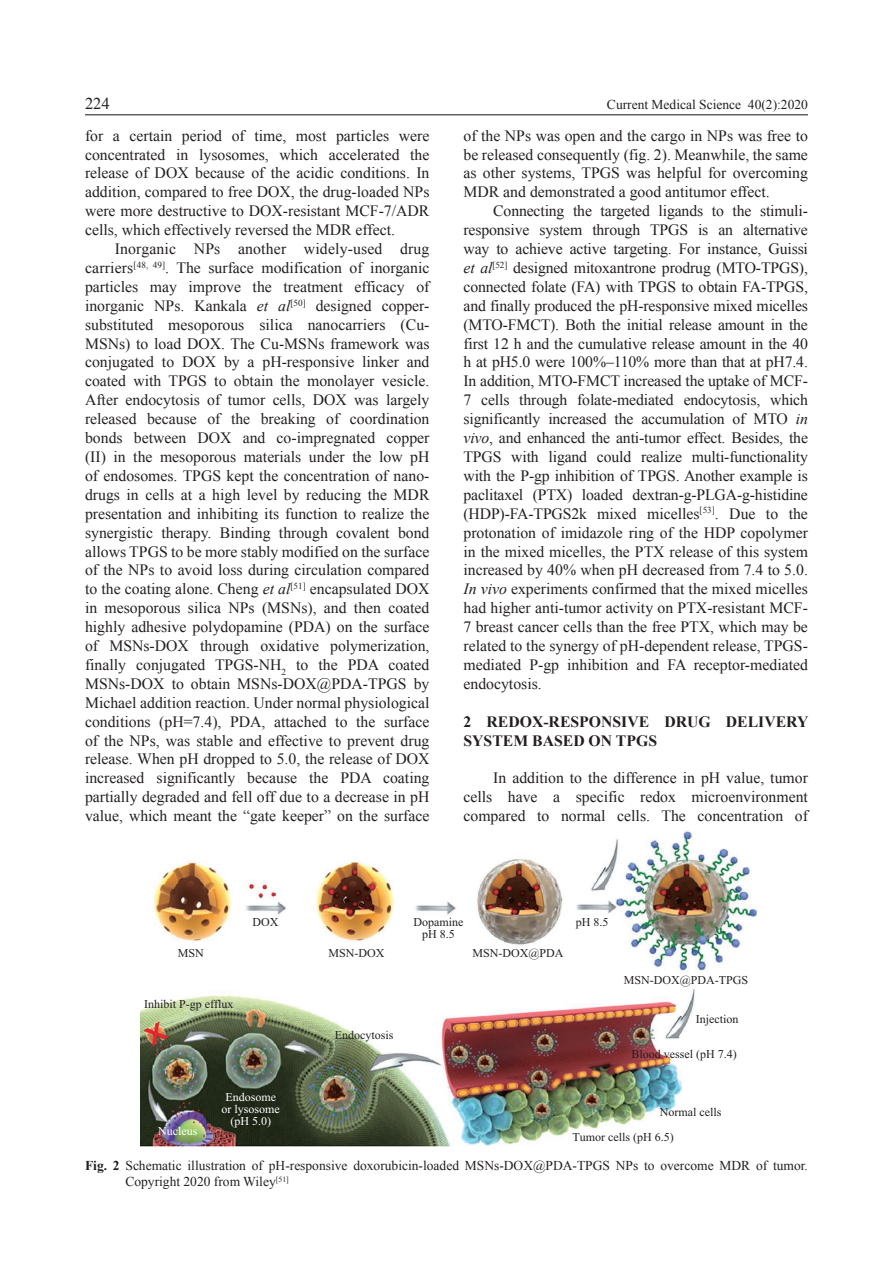
<style>
.page{position:relative;width:893px;height:1263px;background:#fff}
.page>*{position:absolute;margin:0;border:0;box-sizing:border-box;transform-origin:0 0}
.t1{font:16.5px "Times New Roman";color:#231f20}
.t2{font:15.75px/18.9px "Times New Roman";color:#231f20;text-align:justify}
.t3{font:700 15.75px/18.9px "Times New Roman";color:#231f20}
.t4{font:13.5px "Times New Roman";color:#231f20}
.t5{font:12px/12px "Times New Roman";color:#231f20;text-align:center}
.t6{font:12px/12px "Times New Roman";color:#fff;text-align:center}
.s1{font-style:italic}
.s2{font-weight:700}
</style>
<div class="page">
<hr style="left:85px;top:114px;width:723px;height:1px;background:#231f20">
<img style="left:140px;top:831px;width:617px;height:315px">
<p class="t1" style="left:85px;top:93px;width:26px">224</p>
<p class="t4" style="left:607px;top:95px;width:202px">Current Medical Science 40(2):2020</p>
<p class="t2" style="left:85px;top:126px;width:346px">for a certain period of time, most particles were concentrated in lysosomes, which accelerated the release of DOX because of the acidic conditions. In addition, compared to free DOX, the drug-loaded NPs were more destructive to DOX-resistant MCF-7/ADR cells, which effectively reversed the MDR effect.</p>
<p class="t2" style="left:85px;top:239px;width:346px;text-indent:30px">Inorganic NPs another widely-used drug carriers<sup>[48,</sup> <sup>49]</sup>. The surface modification of inorganic particles may improve the treatment efficacy of inorganic NPs. Kankala <span class="s1">et al</span><sup>[50]</sup> designed copper&shy;substituted mesoporous silica nanocarriers (Cu-MSNs) to load DOX. The Cu-MSNs framework was conjugated to DOX by a pH-responsive linker and coated with TPGS to obtain the monolayer vesicle.<br>After endocytosis of tumor cells, DOX was largely released because of the breaking of coordination bonds between DOX and co-impregnated copper (II) in the mesoporous materials under the low pH of endosomes. TPGS kept the concentration of nano&shy;drugs in cells at a high level by reducing the MDR presentation and inhibiting its function to realize the synergistic therapy. Binding through covalent bond allows TPGS to be more stably modified on the surface of the NPs to avoid loss during circulation compared to the coating alone. Cheng <span class="s1">et al</span><sup>[51]</sup> encapsulated DOX in mesoporous silica NPs (MSNs), and then coated highly adhesive polydopamine (PDA) on the surface of MSNs-DOX through oxidative polymerization, finally conjugated TPGS-NH<sub>2</sub> to the PDA coated MSNs-DOX to obtain MSNs-DOX@PDA-TPGS by Michael addition reaction. Under normal physiological conditions (pH=7.4), PDA, attached to the surface of the NPs, was stable and effective to prevent drug release. When pH dropped to 5.0, the release of DOX increased significantly because the PDA coating partially degraded and fell off due to a decrease in pH value, which meant the “gate keeper” on the surface</p>
<p class="t2" style="left:463px;top:126px;width:346px">of the NPs was open and the cargo in NPs was free to be released consequently (fig. 2). Meanwhile, the same as other systems, TPGS was helpful for overcoming MDR and demonstrated a good antitumor effect.</p>
<p class="t2" style="left:463px;top:201px;width:346px;text-indent:30px">Connecting the targeted ligands to the stimuli&shy;responsive system through TPGS is an alternative way to achieve active targeting. For instance, Guissi <span class="s1">et al</span><sup>[52]</sup> designed mitoxantrone prodrug (MTO-TPGS), connected folate (FA) with TPGS to obtain FA-TPGS, and finally produced the pH-responsive mixed micelles (MTO-FMCT). Both the initial release amount in the first 12 h and the cumulative release amount in the 40 h at pH5.0 were 100%‒110% more than that at pH7.4.<br>In addition, MTO-FMCT increased the uptake of MCF-7 cells through folate-mediated endocytosis, which significantly increased the accumulation of MTO <span class="s1">in vivo</span>, and enhanced the anti-tumor effect. Besides, the TPGS with ligand could realize multi-functionality with the P-gp inhibition of TPGS. Another example is paclitaxel (PTX) loaded dextran-g-PLGA-g-histidine (HDP)-FA-TPGS2k mixed micelles<sup>[53]</sup>. Due to the protonation of imidazole ring of the HDP copolymer in the mixed micelles, the PTX release of this system increased by 40% when pH decreased from 7.4 to 5.0.<br><span class="s1">In vivo</span> experiments confirmed that the mixed micelles had higher anti-tumor activity on PTX-resistant MCF-7 breast cancer cells than the free PTX, which may be related to the synergy of pH-dependent release, TPGS&shy;mediated P-gp inhibition and FA receptor-mediated endocytosis.</p>
<p class="t3" style="left:463px;top:711px;width:346px">2 REDOX-RESPONSIVE DRUG DELIVERY<br>SYSTEM BASED ON TPGS</p>
<p class="t2" style="left:463px;top:768px;width:346px;text-indent:30px">In addition to the difference in pH value, tumor cells have a specific redox microenvironment compared to normal cells. The concentration of</p>
<p class="t5" style="left:178px;top:946px;width:28px">MSN</p>
<p class="t5" style="left:144px;top:998px;width:91px">Inhibit P-gp efflux</p>
<p class="t5" style="left:252px;top:915px;width:27px">DOX</p>
<p class="t5" style="left:328px;top:946px;width:57px">MSN-DOX</p>
<p class="t5" style="left:335px;top:1028px;width:60px">Endocytosis</p>
<p class="t5" style="left:413px;top:915px;width:51px">Dopamine pH 8.5</p>
<p class="t5" style="left:576px;top:915px;width:34px">pH 8.5</p>
<p class="t5" style="left:472px;top:946px;width:93px">MSN-DOX@PDA</p>
<p class="t5" style="left:624px;top:973px;width:126px">MSN-DOX@PDA-TPGS</p>
<p class="t5" style="left:696px;top:1012px;width:44px">Injection</p>
<p class="t5" style="left:631px;top:1047px;width:107px">Blood vessel (pH 7.4)</p>
<p class="t6" style="left:222px;top:1091px;width:60px">Endosome or lysosome (pH 5.0)</p>
<p class="t5" style="left:572px;top:1099px;width:151px;line-height:24.8px;text-align:left;text-indent:88px">Normal cells<br>Tumor cells (pH 6.5)</p>
<p class="t4" style="left:85px;top:1156px;width:724px"><span class="s2">Fig. 2</span> Schematic illustration of pH-responsive doxorubicin-loaded MSNs-DOX@PDA-TPGS NPs to overcome MDR of tumor.</p>
<p class="t4" style="left:125px;top:1173px;width:165px">Copyright 2020 from Wiley<sup>[51]</sup></p>
<p class="t6" style="left:158px;top:1125px;width:41px">Nucleus</p>
</div>
